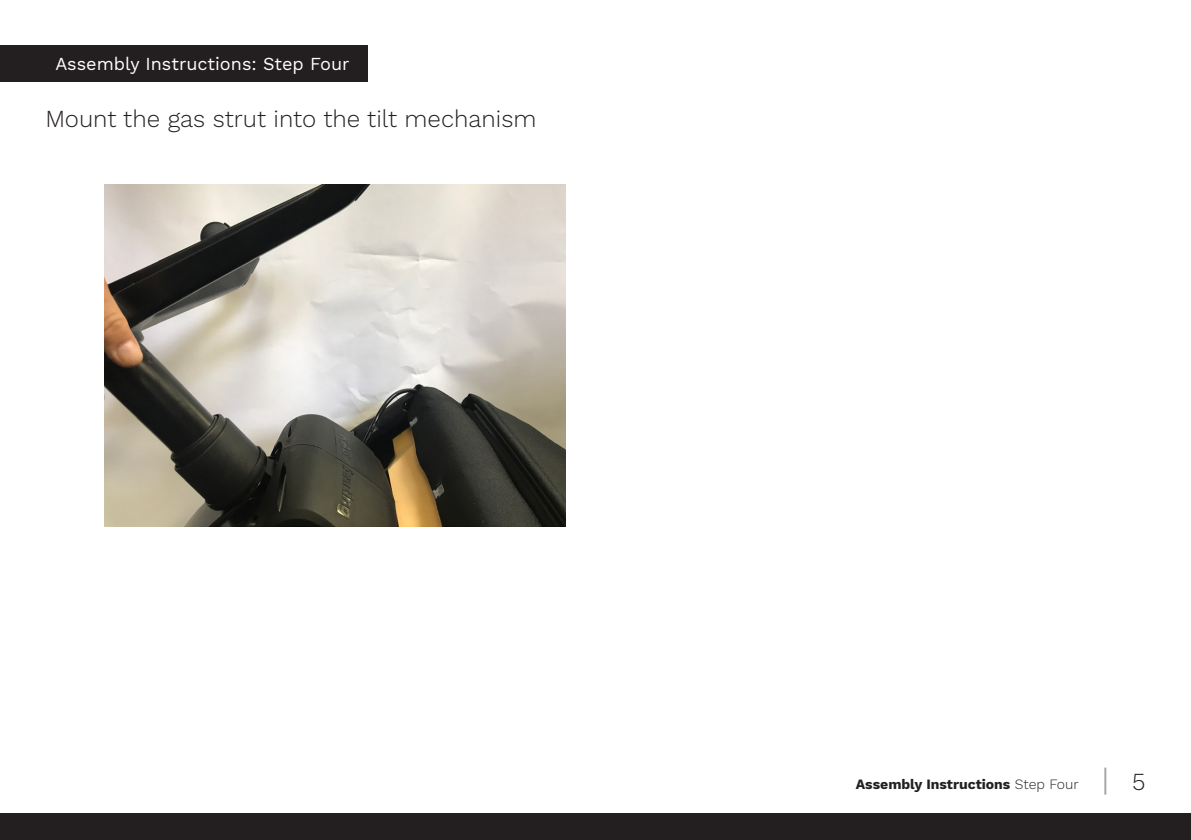
<style>
.page{position:relative;width:1191px;height:840px;background:#fff}
.page>*{position:absolute;margin:0;border:0;box-sizing:border-box;transform-origin:0 0}
.t1{font:300 24px "Work Sans";color:#231f20}
.t2{font:18px "Work Sans";color:#fff}
.t3{font:700 14px "Work Sans";color:#231f20}
.s1{font-weight:300}
</style>
<div class="page">
<hr style="left:1104px;top:767px;width:2px;height:27px;background:#231f20">
<div style="left:0;top:812px;width:1191px;height:27px;background:#231f20"></div>
<div style="left:0;top:45px;width:368px;height:37px;background:#231f20"></div>
<img style="left:105px;top:184px;width:461px;height:342px">
<p class="t2" style="left:55px;top:53px;width:295px">Assembly Instructions: Step Four</p>
<p class="t1" style="left:45px;top:105px;width:492px">Mount the gas strut into the tilt mechanism</p>
<p class="t3" style="left:856px;top:775px;width:224px">Assembly Instructions <span class="s1">Step Four</span></p>
<p class="t1" style="left:1132px;top:767px;width:15px">5</p>
</div>
